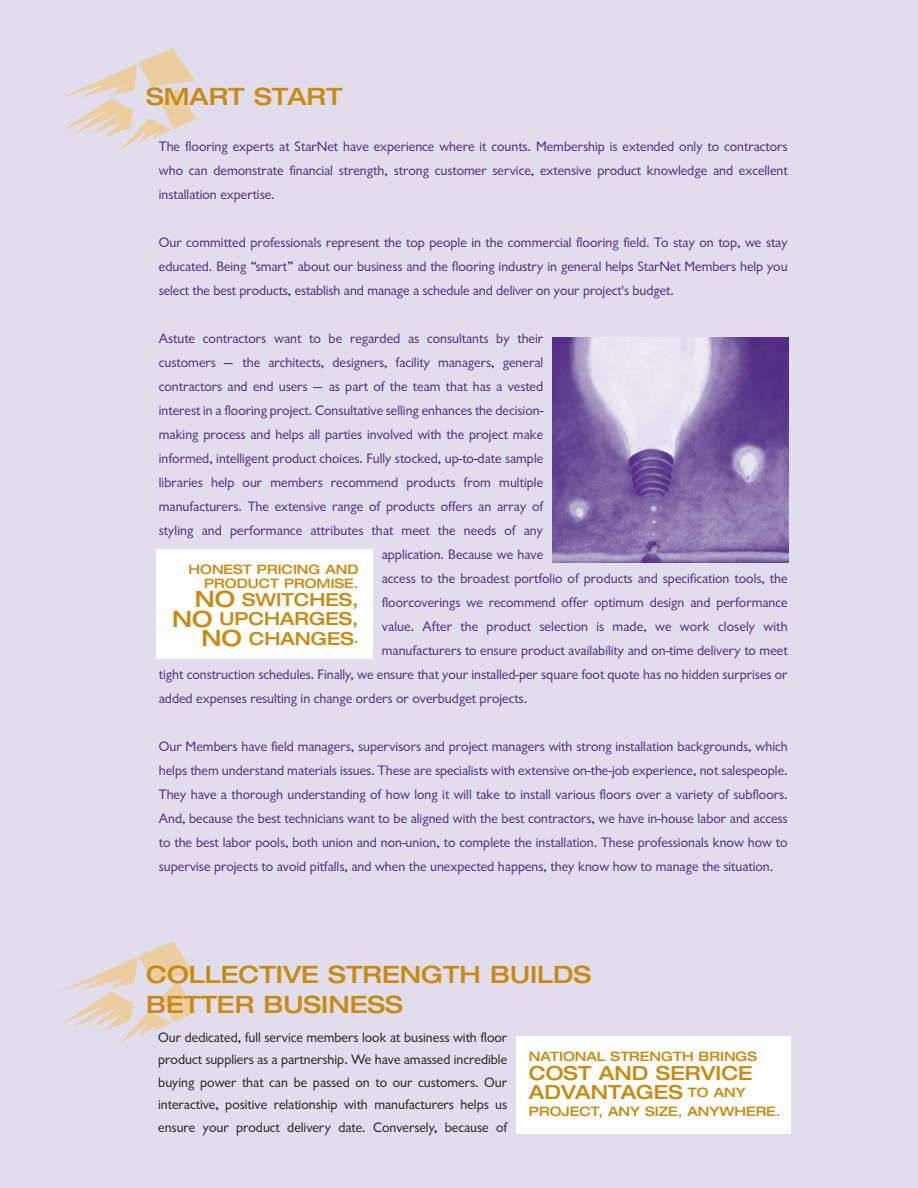
<style>
.page{position:relative;width:918px;height:1188px;background:#e1ddec}
.page>*{position:absolute;margin:0;border:0;box-sizing:border-box;transform-origin:0 0}
.t1{font:500 expanded 24px/30px "Helvetica Neue";color:#c88a11}
.t2{font:500 expanded 19.5px/18.9px "Helvetica Neue";color:#c88a11}
.t3{font:500 expanded 18px/19.5px "Helvetica Neue";color:#c88a11;text-align:right}
.t4{font:14.25px/24px "Gill Sans Rgl";color:#4f2683;text-align:justify}
.t5{font:14.25px/22.5px "Gill Sans Rgl";color:#231f20;text-align:justify}
.t6{font:500 expanded 13.05px/13.5px "Helvetica Neue";color:#c88a11;text-align:right}
.s1{font-size:22.5px}
.s2{font-size:13.5px}
.s3{font-size:13.05px}
</style>
<div class="page">
<svg style="left:60px;top:48px;width:136px;height:103px"></svg>
<svg style="left:60px;top:941px;width:136px;height:103px"></svg>
<img style="left:552px;top:338px;width:236px;height:224px">
<div style="left:157px;top:549px;width:216px;height:109px;background:#fff"></div>
<div style="left:516px;top:1037px;width:275px;height:97px;background:#fff"></div>
<h1 class="t1" style="left:146px;top:83px;width:198px">SMART START</h1>
<p class="t4" style="left:159px;top:136px;width:630px">The flooring experts at StarNet have experience where it counts. Membership is extended only to contractors who can demonstrate financial strength, strong customer service, extensive product knowledge and excellent installation expertise.</p>
<p class="t4" style="left:159px;top:232px;width:630px">Our committed professionals represent the top people in the commercial flooring field. To stay on top, we stay educated. Being “smart” about our business and the flooring industry in general helps StarNet Members help you select the best products, establish and manage a schedule and deliver on your project's budget.</p>
<p class="t4" style="left:159px;top:328px;width:386px">Astute contractors want to be regarded as consultants by their</p>
<p class="t4" style="left:159px;top:352px;width:386px">customers — the architects, designers, facility managers, general</p>
<p class="t4" style="left:159px;top:376px;width:386px">contractors and end users — as part of the team that has a vested</p>
<p class="t4" style="left:159px;top:400px;width:386px">interest in a flooring project. Consultative selling enhances the decision-</p>
<p class="t4" style="left:159px;top:424px;width:386px">making process and helps all parties involved with the project make</p>
<p class="t4" style="left:159px;top:448px;width:386px">informed, intelligent product choices. Fully stocked, up-to-date sample</p>
<p class="t4" style="left:159px;top:472px;width:386px">libraries help our members recommend products from multiple</p>
<p class="t4" style="left:159px;top:496px;width:386px">manufacturers. The extensive range of products offers an array of</p>
<p class="t4" style="left:159px;top:520px;width:386px">styling and performance attributes that meet the needs of any</p>
<p class="t4" style="left:382px;top:544px;width:163px">application. Because we have</p>
<p class="t4" style="left:382px;top:568px;width:407px">access to the broadest portfolio of products and specification tools, the</p>
<p class="t4" style="left:382px;top:592px;width:407px">floorcoverings we recommend offer optimum design and performance</p>
<p class="t4" style="left:382px;top:616px;width:407px">value. After the product selection is made, we work closely with</p>
<p class="t4" style="left:382px;top:640px;width:407px">manufacturers to ensure product availability and on-time delivery to meet</p>
<p class="t4" style="left:159px;top:664px;width:630px">tight construction schedules. Finally, we ensure that your installed-per square foot quote has no hidden surprises or</p>
<p class="t4" style="left:159px;top:688px;width:370px">added expenses resulting in change orders or overbudget projects.</p>
<p class="t4" style="left:159px;top:736px;width:630px">Our Members have field managers, supervisors and project managers with strong installation backgrounds, which helps them understand materials issues. These are specialists with extensive on-the-job experience, not salespeople.<br>They have a thorough understanding of how long it will take to install various floors over a variety of subfloors.<br>And, because the best technicians want to be aligned with the best contractors, we have in-house labor and access to the best labor pools, both union and non-union, to complete the installation. These professionals know how to supervise projects to avoid pitfalls, and when the unexpected happens, they know how to manage the situation.</p>
<p class="t6" style="left:189px;top:564px;width:171px">HONEST PRICING AND<br>PRODUCT PROMISE.</p>
<p class="t3" style="left:172px;top:591px;width:188px"><span class="s1">NO</span> SWITCHES,<br><span class="s1">NO</span> UPCHARGES,<br><span class="s1">NO</span> CHANGES<span class="s2">.</span></p>
<h1 class="t1" style="left:146px;top:962px;width:447px">COLLECTIVE STRENGTH BUILDS<br>BETTER BUSINESS</h1>
<p class="t5" style="left:158px;top:1027px;width:351px">Our dedicated, full service members look at business with floor product suppliers as a partnership. We have amassed incredible buying power that can be passed on to our customers. Our interactive, positive relationship with manufacturers helps us ensure your product delivery date. Conversely, because of</p>
<p class="t6" style="left:529px;top:1051px;width:230px">NATIONAL STRENGTH BRINGS</p>
<h2 class="t2" style="left:529px;top:1065px;width:225px">COST AND SERVICE<br>ADVANTAGES <span class="s3">TO ANY</span></h2>
<p class="t6" style="left:529px;top:1106px;width:253px">PROJECT, ANY SIZE, ANYWHERE.</p>
</div>
